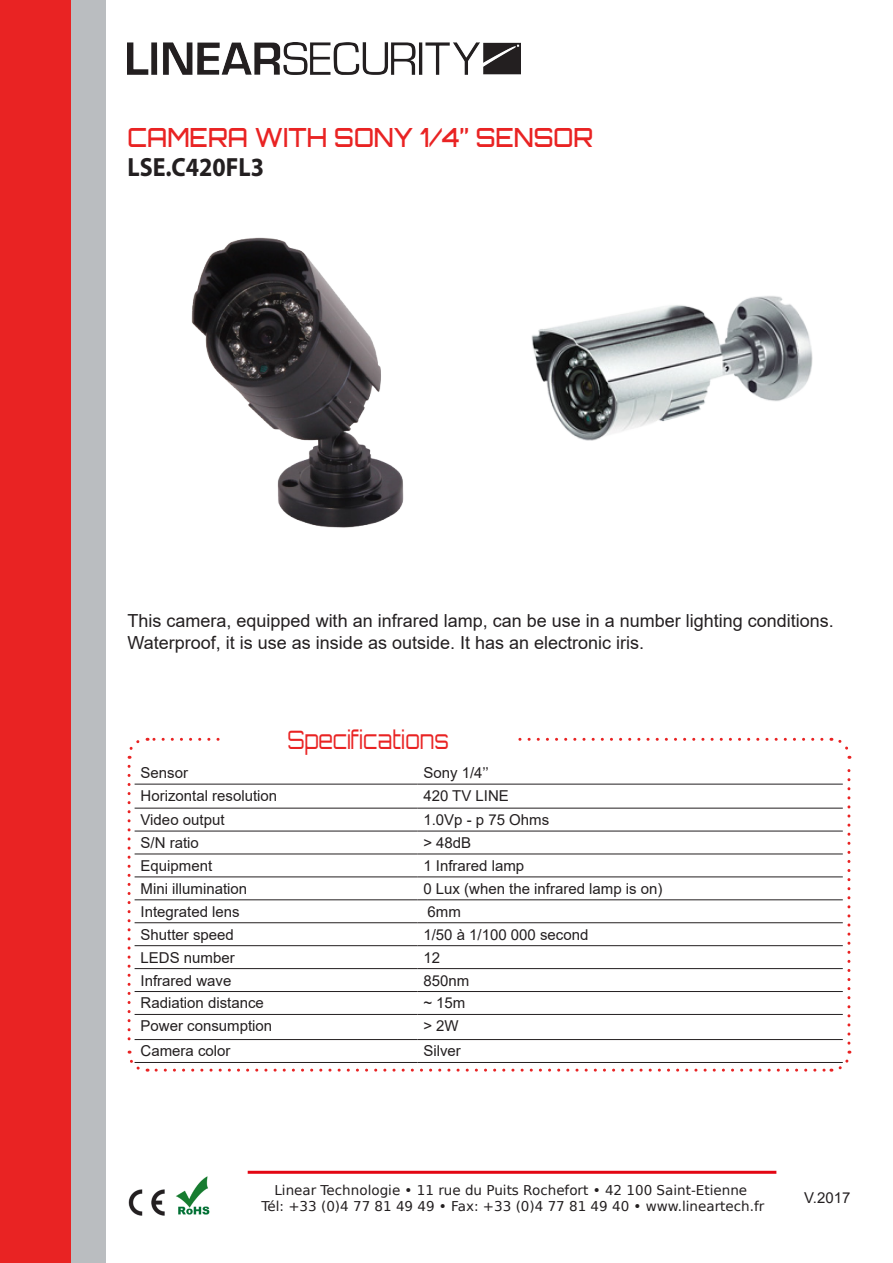
<style>
.page{position:relative;width:893px;height:1263px;background:#fff}
.page>*{position:absolute;margin:0;border:0;box-sizing:border-box;transform-origin:0 0}
.t1{font:500 26.4px "Orbitron";color:#e92323;scale:.91 1}
.t2{font:700 26.4px "Myriad Pro";color:#231f20;scale:.91 1}
.t3{font:300 25.35px "Orbitron";color:#e92323;scale:.83 1}
.t4{font:18px "Arial";color:#231f20}
.t5{font:15px "Arial";color:#231f20}
.t6{font:13.5px/16.2px "Bitstream Vera Sans";color:#231f20;text-align:center}
</style>
<div class="page">
<div style="left:0;top:0;width:73px;height:1263px;background:#e92323"></div>
<div style="left:72px;top:0;width:34px;height:1263px;background:#babdc0"></div>
<hr style="left:248px;top:1171px;width:528px;height:3px;background:#e30613">
<img style="left:176px;top:1176px;width:34px;height:39px">
<img style="left:128px;top:1189px;width:37px;height:27px">
<img style="left:128px;top:42px;width:393px;height:33px">
<svg style="left:127px;top:766px;width:21px;height:306px"></svg>
<svg style="left:156px;top:1050px;width:696px;height:22px"></svg>
<svg style="left:831px;top:737px;width:20px;height:306px"></svg>
<svg style="left:127px;top:738px;width:695px;height:21px"></svg>
<div style="left:223px;top:729px;width:290px;height:24px;background:#fff"></div>
<hr style="left:135px;top:784px;width:282px;height:1px;background:#231f20">
<hr style="left:417px;top:784px;width:426px;height:1px;background:#231f20">
<hr style="left:135px;top:808px;width:282px;height:1px;background:#231f20">
<hr style="left:417px;top:808px;width:426px;height:1px;background:#231f20">
<hr style="left:135px;top:831px;width:282px;height:1px;background:#231f20">
<hr style="left:417px;top:831px;width:426px;height:1px;background:#231f20">
<hr style="left:135px;top:854px;width:282px;height:1px;background:#231f20">
<hr style="left:135px;top:877px;width:282px;height:1px;background:#231f20">
<hr style="left:135px;top:899px;width:282px;height:1px;background:#231f20">
<hr style="left:135px;top:922px;width:282px;height:1px;background:#231f20">
<hr style="left:135px;top:945px;width:282px;height:1px;background:#231f20">
<hr style="left:135px;top:968px;width:282px;height:1px;background:#231f20">
<hr style="left:135px;top:991px;width:282px;height:1px;background:#231f20">
<hr style="left:135px;top:1014px;width:282px;height:1px;background:#231f20">
<hr style="left:135px;top:1039px;width:282px;height:1px;background:#231f20">
<hr style="left:135px;top:1062px;width:282px;height:1px;background:#231f20">
<hr style="left:417px;top:854px;width:426px;height:1px;background:#231f20">
<hr style="left:417px;top:877px;width:426px;height:1px;background:#231f20">
<hr style="left:417px;top:899px;width:426px;height:1px;background:#231f20">
<hr style="left:417px;top:922px;width:426px;height:1px;background:#231f20">
<hr style="left:417px;top:945px;width:426px;height:1px;background:#231f20">
<hr style="left:417px;top:968px;width:426px;height:1px;background:#231f20">
<hr style="left:417px;top:991px;width:426px;height:1px;background:#231f20">
<hr style="left:417px;top:1014px;width:426px;height:1px;background:#231f20">
<hr style="left:417px;top:1039px;width:426px;height:1px;background:#231f20">
<hr style="left:417px;top:1062px;width:426px;height:1px;background:#231f20">
<img style="left:191px;top:237px;width:213px;height:291px">
<img style="left:531px;top:296px;width:282px;height:145px">
<p class="t1" style="left:128px;top:121px;width:513px">CAMERA WITH SONY 1/4’’ SENSOR</p>
<p class="t2" style="left:128px;top:150px;width:152px">LSE.C420FL3</p>
<p class="t4" style="left:128px;top:608px;width:708px">This camera, equipped with an infrared lamp, can be use in a number lighting conditions.</p>
<p class="t4" style="left:128px;top:630px;width:518px">Waterproof, it is use as inside as outside. It has an electronic iris.</p>
<p class="t3" style="left:287px;top:723px;width:196px">Specifications</p>
<p class="t5" style="left:141px;top:762px;width:49px">Sensor</p>
<p class="t5" style="left:423px;top:762px;width:67px">Sony 1/4’’</p>
<p class="t5" style="left:141px;top:785px;width:138px">Horizontal resolution</p>
<p class="t5" style="left:423px;top:785px;width:87px">420 TV LINE</p>
<p class="t5" style="left:141px;top:809px;width:85px">Video output</p>
<p class="t5" style="left:423px;top:809px;width:127px">1.0Vp - p 75 Ohms</p>
<p class="t5" style="left:141px;top:832px;width:60px">S/N ratio</p>
<p class="t5" style="left:423px;top:832px;width:49px">&gt; 48dB</p>
<p class="t5" style="left:141px;top:855px;width:73px">Equipment</p>
<p class="t5" style="left:423px;top:855px;width:102px">1 Infrared lamp</p>
<p class="t5" style="left:141px;top:878px;width:108px">Mini illumination</p>
<p class="t5" style="left:423px;top:878px;width:241px">0 Lux (when the infrared lamp is on)</p>
<p class="t5" style="left:141px;top:901px;width:101px">Integrated lens</p>
<p class="t5" style="left:428px;top:901px;width:35px">6mm</p>
<p class="t5" style="left:141px;top:924px;width:95px">Shutter speed</p>
<p class="t5" style="left:423px;top:924px;width:167px">1/50 à 1/100 000 second</p>
<p class="t5" style="left:141px;top:947px;width:96px">LEDS number</p>
<p class="t5" style="left:423px;top:947px;width:18px">12</p>
<p class="t5" style="left:141px;top:970px;width:92px">Infrared wave</p>
<p class="t5" style="left:423px;top:970px;width:47px">850nm</p>
<p class="t5" style="left:141px;top:993px;width:125px">Radiation distance</p>
<p class="t5" style="left:423px;top:993px;width:44px">~ 15m</p>
<p class="t5" style="left:141px;top:1016px;width:133px">Power consumption</p>
<p class="t5" style="left:423px;top:1016px;width:37px">&gt; 2W</p>
<p class="t5" style="left:141px;top:1041px;width:92px">Camera color</p>
<p class="t5" style="left:423px;top:1041px;width:39px">Silver</p>
<p class="t6" style="left:261px;top:1182px;width:504px">Linear Technologie • 11 rue du Puits Rochefort • 42 100 Saint-Etienne<br>Tél: +33 (0)4 77 81 49 49 • Fax: +33 (0)4 77 81 49 40 • www.lineartech.fr</p>
<p class="t5" style="left:804px;top:1187px;width:48px">V.2017</p>
</div>
